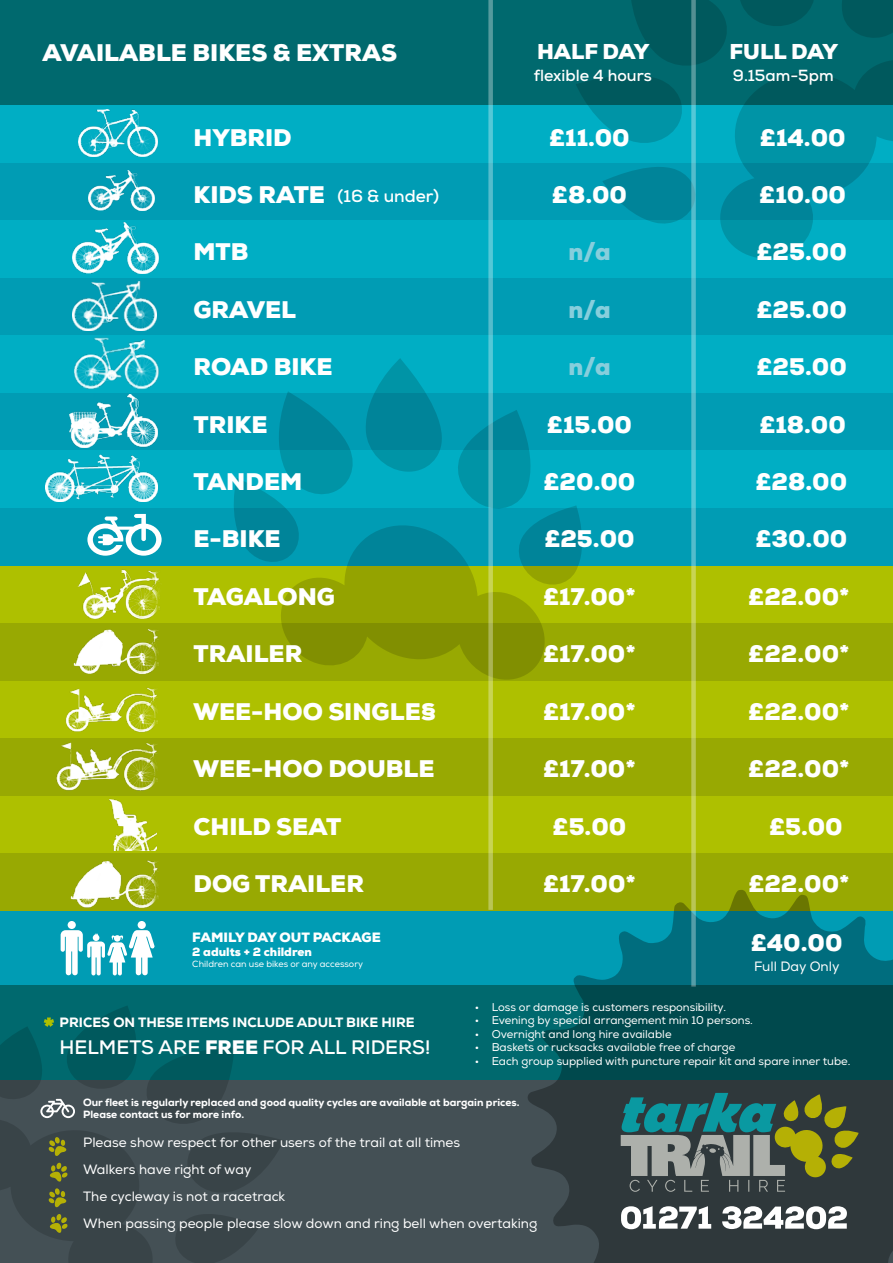
<style>
.page{position:relative;width:893px;height:1263px;background:#445055}
.page>*{position:absolute;margin:0;border:0;box-sizing:border-box;transform-origin:0 0}
.t1{font:900 24px "Nexa";color:#fff}
.t2{font:900 24px "Nexa";color:#87cedc}
.t3{font:900 21.45px "Nexa";color:#fff}
.t4{font:700 19.5px "Nexa";color:#fff}
.t5{font:700 17.25px "Nexa";color:#fff}
.t6{font:700 16.05px "Nexa";color:#fff}
.t7{font:13.5px/27px "Nexa";color:#fff}
.t8{font:800 13.5px "Nexa";color:#fff}
.t9{font:900 13.5px "Nexa";color:#fff}
.t10{font:900 12px "Nexa";color:#fff}
.t11{font:11.25px "Nexa";color:#fff}
.t12{font:800 10.5px/12.6px "Nexa";color:#fff}
.t13{font:9px "Nexa";color:#fff}
.s1{font-weight:900}
</style>
<div class="page">
<div style="left:0;top:910px;width:893px;height:77px;background:#009cb4"></div>
<div style="left:0;top:986px;width:893px;height:94px;background:#00696e"></div>
<div style="left:0;top:163px;width:893px;height:57px;background:#009cb4"></div>
<div style="left:0;top:278px;width:893px;height:57px;background:#009cb4"></div>
<div style="left:0;top:393px;width:893px;height:57px;background:#009cb4"></div>
<div style="left:0;top:450px;width:893px;height:58px;background:#00aec4"></div>
<div style="left:0;top:565px;width:893px;height:58px;background:#aec000"></div>
<div style="left:0;top:680px;width:893px;height:58px;background:#aec000"></div>
<div style="left:0;top:795px;width:893px;height:58px;background:#aec000"></div>
<div style="left:0;top:220px;width:893px;height:58px;background:#00aec4"></div>
<div style="left:0;top:335px;width:893px;height:58px;background:#00aec4"></div>
<div style="left:0;top:508px;width:893px;height:57px;background:#009cb4"></div>
<div style="left:0;top:623px;width:893px;height:57px;background:#98a902"></div>
<div style="left:0;top:738px;width:893px;height:57px;background:#98a902"></div>
<div style="left:0;top:853px;width:893px;height:57px;background:#98a902"></div>
<div style="left:0;top:0;width:893px;height:105px;background:#00696e"></div>
<div style="left:0;top:105px;width:893px;height:58px;background:#00aec4"></div>
<svg style="left:527px;top:890px;width:366px;height:373px"></svg>
<svg style="left:0;top:1006px;width:283px;height:257px"></svg>
<svg style="left:576px;top:0;width:317px;height:259px"></svg>
<svg style="left:227px;top:358px;width:363px;height:323px"></svg>
<svg style="left:620px;top:1093px;width:239px;height:99px;background:#536c5a"></svg>
<svg style="left:621px;top:1206px;width:226px;height:23px;background:#a2a6a7"></svg>
<svg style="left:49px;top:1213px;width:19px;height:20px"></svg>
<svg style="left:48px;top:1188px;width:19px;height:19px"></svg>
<svg style="left:49px;top:1162px;width:19px;height:20px"></svg>
<svg style="left:48px;top:1136px;width:19px;height:20px"></svg>
<svg style="left:40px;top:1099px;width:35px;height:19px"></svg>
<svg style="left:87px;top:514px;width:75px;height:42px"></svg>
<img style="left:73px;top:222px;width:85px;height:52px">
<img style="left:74px;top:337px;width:85px;height:53px">
<img style="left:69px;top:395px;width:88px;height:53px">
<img style="left:88px;top:170px;width:67px;height:40px">
<img style="left:72px;top:565px;width:90px;height:110px">
<img style="left:78px;top:109px;width:79px;height:48px">
<img style="left:72px;top:282px;width:84px;height:49px">
<img style="left:45px;top:454px;width:112px;height:47px">
<img style="left:65px;top:680px;width:95px;height:53px">
<img style="left:57px;top:742px;width:101px;height:49px">
<img style="left:70px;top:860px;width:89px;height:48px">
<img style="left:109px;top:799px;width:48px;height:52px">
<svg style="left:488px;top:0;width:5px;height:910px;background:#74ba95"></svg>
<svg style="left:691px;top:0;width:5px;height:986px;background:#73ba97"></svg>
<div style="left:68px;top:921px;width:8px;height:8px;background:#fff;border-radius:50%"></div>
<div style="left:138px;top:921px;width:8px;height:8px;background:#fff;border-radius:50%"></div>
<svg style="left:61px;top:930px;width:94px;height:45px"></svg>
<svg style="left:44px;top:1017px;width:10px;height:10px"></svg>
<p class="t1" style="left:43px;top:37px;width:356px">AVAILABLE BIKES &amp; EXTRAS</p>
<p class="t3" style="left:537px;top:38px;width:114px">HALF DAY</p>
<p class="t6" style="left:534px;top:65px;width:120px">flexible 4 hours</p>
<p class="t3" style="left:729px;top:38px;width:110px">FULL DAY</p>
<p class="t6" style="left:733px;top:65px;width:102px">9.15am-5pm</p>
<p class="t1" style="left:193px;top:122px;width:100px">HYBRID</p>
<p class="t1" style="left:549px;top:122px;width:82px">£11.00</p>
<p class="t1" style="left:760px;top:122px;width:87px">£14.00</p>
<p class="t1" style="left:193px;top:179px;width:133px">KIDS RATE</p>
<p class="t1" style="left:552px;top:179px;width:77px">£8.00</p>
<p class="t1" style="left:759px;top:179px;width:88px">£10.00</p>
<p class="t5" style="left:338px;top:185px;width:103px">(16 &amp; under)</p>
<p class="t1" style="left:193px;top:237px;width:57px">MTB</p>
<p class="t2" style="left:568px;top:237px;width:44px">n/a</p>
<p class="t1" style="left:756px;top:237px;width:92px">£25.00</p>
<p class="t1" style="left:193px;top:294px;width:104px">GRAVEL</p>
<p class="t2" style="left:568px;top:294px;width:44px">n/a</p>
<p class="t1" style="left:756px;top:294px;width:92px">£25.00</p>
<p class="t1" style="left:193px;top:351px;width:141px">ROAD BIKE</p>
<p class="t2" style="left:568px;top:351px;width:44px">n/a</p>
<p class="t1" style="left:756px;top:351px;width:92px">£25.00</p>
<p class="t1" style="left:193px;top:409px;width:76px">TRIKE</p>
<p class="t1" style="left:547px;top:409px;width:87px">£15.00</p>
<p class="t1" style="left:759px;top:409px;width:88px">£18.00</p>
<p class="t1" style="left:193px;top:466px;width:110px">TANDEM</p>
<p class="t1" style="left:544px;top:466px;width:93px">£20.00</p>
<p class="t1" style="left:755px;top:466px;width:93px">£28.00</p>
<p class="t1" style="left:193px;top:524px;width:89px">E-BIKE</p>
<p class="t1" style="left:544px;top:524px;width:92px">£25.00</p>
<p class="t1" style="left:755px;top:524px;width:93px">£30.00</p>
<p class="t1" style="left:193px;top:581px;width:143px">TAGALONG</p>
<p class="t1" style="left:543px;top:581px;width:94px">£17.00*</p>
<p class="t1" style="left:748px;top:581px;width:103px">£22.00*</p>
<p class="t1" style="left:193px;top:638px;width:110px">TRAILER</p>
<p class="t1" style="left:543px;top:638px;width:94px">£17.00*</p>
<p class="t1" style="left:748px;top:638px;width:103px">£22.00*</p>
<p class="t1" style="left:193px;top:696px;width:244px">WEE-HOO SINGLE§</p>
<p class="t1" style="left:543px;top:696px;width:94px">£17.00*</p>
<p class="t1" style="left:748px;top:696px;width:103px">£22.00*</p>
<p class="t1" style="left:193px;top:753px;width:243px">WEE-HOO DOUBLE</p>
<p class="t1" style="left:543px;top:753px;width:94px">£17.00*</p>
<p class="t1" style="left:748px;top:753px;width:103px">£22.00*</p>
<p class="t1" style="left:193px;top:811px;width:149px">CHILD SEAT</p>
<p class="t1" style="left:553px;top:811px;width:75px">£5.00</p>
<p class="t1" style="left:769px;top:811px;width:75px">£5.00</p>
<p class="t1" style="left:193px;top:868px;width:172px">DOG TRAILER</p>
<p class="t1" style="left:543px;top:868px;width:94px">£17.00*</p>
<p class="t1" style="left:748px;top:868px;width:103px">£22.00*</p>
<p class="t9" style="left:192px;top:928px;width:190px">FAMILY DAY OUT PACKAGE</p>
<p class="t10" style="left:192px;top:944px;width:121px">2 adults + 2 children</p>
<p class="t13" style="left:192px;top:958px;width:172px">Children can use bikes or any accessory</p>
<p class="t1" style="left:751px;top:927px;width:93px">£40.00</p>
<p class="t7" style="left:754px;top:953px;width:87px">Full Day Only</p>
<p class="t8" style="left:60px;top:1014px;width:357px">PRICES ON THESE ITEMS INCLUDE ADULT BIKE HIRE</p>
<p class="t4" style="left:60px;top:1034px;width:372px">HELMETS ARE <span class="s1">FREE</span> FOR ALL RIDERS!</p>
<p class="t11" style="left:475px;top:1000px;width:253px">• Loss or damage is customers responsibility.</p>
<p class="t11" style="left:475px;top:1013px;width:280px">• Evening by special arrangement min 10 persons.</p>
<p class="t11" style="left:475px;top:1027px;width:198px">• Overnight and long hire available</p>
<p class="t11" style="left:475px;top:1040px;width:262px">• Baskets or rucksacks available free of charge</p>
<p class="t11" style="left:475px;top:1054px;width:377px">• Each group supplied with puncture repair kit and spare inner tube.</p>
<p class="t12" style="left:83px;top:1096px;width:438px">Our fleet is regularly replaced and good quality cycles are available at bargain prices.<br>Please contact us for more info.</p>
<p class="t7" style="left:83px;top:1129px;width:456px">Please show respect for other users of the trail at all times<br>Walkers have right of way<br>The cycleway is not a racetrack<br>When passing people please slow down and ring bell when overtaking</p>
</div>
